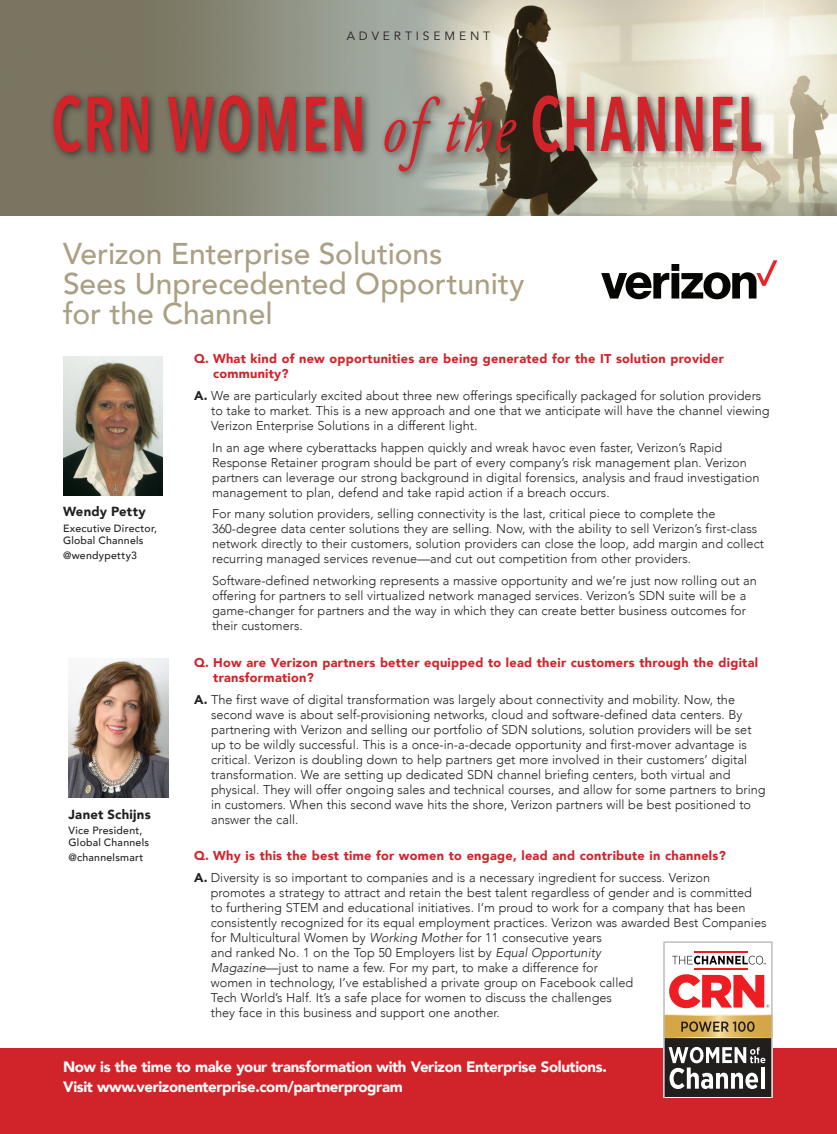
<style>
.page{position:relative;width:837px;height:1134px;background:#fff}
.page>*{position:absolute;margin:0;border:0;box-sizing:border-box;transform-origin:0 0}
.t1{font:600 76.5px "Avenir Next Condensed";letter-spacing:.03em;color:#d1232a;scale:.8 1}
.Body_Copy{font:500 75px "Avenir";color:#fff}
.Body_Copy-2{font:500 30px/30px "Avenir";color:#aba084}
.t2{font:900 15px/19.5px "Avenir";letter-spacing:-.025em;color:#fff}
.Body_Copy-3{font:900 13.2px "Avenir";letter-spacing:.02em;color:#231f20}
.t3{font:300 12.75px/15px "Avenir";color:#231f20}
.t4{font:900 12.75px/15px "Avenir";letter-spacing:.02em;color:#d1232a}
.t5{font:12px "Avenir";letter-spacing:.325em;color:#231f20}
.Body_Copy-4{font:500 10.5px/12px "Avenir";letter-spacing:.025em;color:#231f20}
.s1{font-family:"Adobe Garamond Pro";font-weight:400;font-style:italic}
.s2{font-weight:900}
.s3{font-style:italic}
</style>
<div class="page">
<img style="left:0;top:0;width:837px;height:216px">
<div style="left:0;top:1049px;width:837px;height:85px;background:#d1232a"></div>
<div style="left:49px;top:89px;width:723px;height:91px;background:#231f20;opacity:.75"></div>
<svg style="left:601px;top:260px;width:176px;height:39px"></svg>
<img style="left:63px;top:357px;width:100px;height:138px">
<img style="left:69px;top:659px;width:100px;height:139px">
<svg style="left:664px;top:942px;width:108px;height:156px"></svg>
<p class="t5" style="left:347px;top:29px;width:145px">ADVERTISEMENT</p>
<p class="t1" style="left:51px;top:58px;width:889px">CRN WOMEN <span class="s1">of the</span> CHANNEL</p>
<p class="Body_Copy-2" style="left:63px;top:237px;width:463px">Verizon Enterprise Solutions<br>Sees Unprecedented Opportunity for the Channel</p>
<p class="t4" style="left:213px;top:351px;width:512px;text-indent:-19px">Q. What kind of new opportunities are being generated for the IT solution provider community?</p>
<p class="t3" style="left:211px;top:388px;width:560px;text-indent:-17px"><span class="s2">A.</span> We are particularly excited about three new offerings specifically packaged for solution providers to take to market. This is a new approach and one that we anticipate will have the channel viewing<br>Verizon Enterprise Solutions in a different light.</p>
<p class="t3" style="left:212px;top:440px;width:549px">In an age where cyberattacks happen quickly and wreak havoc even faster, Verizon’s Rapid Response Retainer program should be part of every company’s risk management plan. Verizon partners can leverage our strong background in digital forensics, analysis and fraud investigation management to plan, defend and take rapid action if a breach occurs.</p>
<p class="t3" style="left:212px;top:507px;width:554px">For many solution providers, selling connectivity is the last, critical piece to complete the 360-degree data center solutions they are selling. Now, with the ability to sell Verizon’s first-class network directly to their customers, solution providers can close the loop, add margin and collect recurring managed services revenue—and cut out competition from other providers.</p>
<p class="t3" style="left:212px;top:573px;width:546px">Software-defined networking represents a massive opportunity and we’re just now rolling out an offering for partners to sell virtualized network managed services. Verizon’s SDN suite will be a game-changer for partners and the way in which they can create better business outcomes for their customers.</p>
<p class="t4" style="left:213px;top:655px;width:546px;text-indent:-19px">Q. How are Verizon partners better equipped to lead their customers through the digital transformation?</p>
<p class="t3" style="left:211px;top:692px;width:556px;text-indent:-17px"><span class="s2">A.</span> The first wave of digital transformation was largely about connectivity and mobility. Now, the second wave is about self-provisioning networks, cloud and software-defined data centers. By partnering with Verizon and selling our portfolio of SDN solutions, solution providers will be set up to be wildly successful. This is a once-in-a-decade opportunity and first-mover advantage is critical. Verizon is doubling down to help partners get more involved in their customers’ digital transformation. We are setting up dedicated SDN channel briefing centers, both virtual and physical. They will offer ongoing sales and technical courses, and allow for some partners to bring in customers. When this second wave hits the shore, Verizon partners will be best positioned to answer the call.</p>
<p class="t4" style="left:194px;top:848px;width:533px">Q. Why is this the best time for women to engage, lead and contribute in channels?</p>
<p class="t3" style="left:211px;top:870px;width:557px;text-indent:-17px"><span class="s2">A.</span> Diversity is so important to companies and is a necessary ingredient for success. Verizon promotes a strategy to attract and retain the best talent regardless of gender and is committed to furthering STEM and educational initiatives. I’m proud to work for a company that has been consistently recognized for its equal employment practices. Verizon was awarded Best Companies for Multicultural Women by <span class="s3">Working Mother</span> for 11 consecutive years<br>and ranked No. 1 on the Top 50 Employers list by <span class="s3">Equal Opportunity<br>Magazine</span>—just to name a few. For my part, to make a difference for<br>women in technology, I’ve established a private group on Facebook called<br>Tech World’s Half. It’s a safe place for women to discuss the challenges<br>they face in this business and support one another.</p>
<p class="Body_Copy-3" style="left:63px;top:501px;width:84px">Wendy Petty</p>
<p class="Body_Copy-4" style="left:63px;top:522px;width:96px">Executive Director,<br>Global Channels</p>
<p class="Body_Copy-4" style="left:63px;top:549px;width:75px">@wendypetty3</p>
<p class="Body_Copy" style="left:652px;top:529px;width:40px">”</p>
<p class="Body_Copy-3" style="left:69px;top:803px;width:84px">Janet Schijns</p>
<p class="Body_Copy-4" style="left:69px;top:824px;width:82px">Vice President,<br>Global Channels</p>
<p class="Body_Copy-4" style="left:69px;top:851px;width:76px">@channelsmart</p>
<p class="t2" style="left:63px;top:1057px;width:545px">Now is the time to make your transformation with Verizon Enterprise Solutions.<br>Visit www.verizonenterprise.com/partnerprogram</p>
</div>
